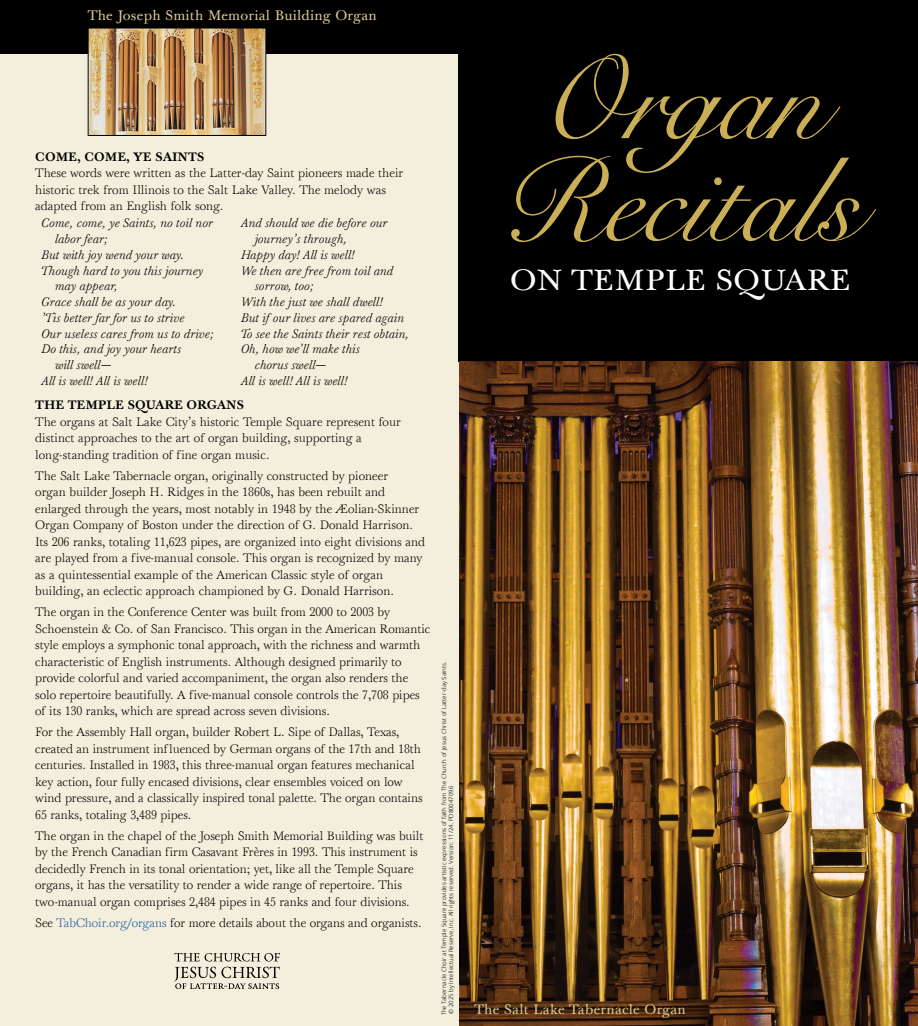
<style>
.page{position:relative;width:918px;height:1026px;background:#fff}
.page>*{position:absolute;margin:0;border:0;box-sizing:border-box;transform-origin:0 0}
.t1{font:118.5px/102px "Snell Roundhandlds Lat Scr";color:#cbaf56;text-align:center}
.t2{font:28.5px "Mc Kay Prolds Lat";color:#fff;scale:1.05 1}
.t3{font:13.5px "Mc Kay Prolds Lat";letter-spacing:.02em;color:#ddca93}
.t4{font:300 12px/16.5px "Mc Kay Prolds Lat";letter-spacing:-.005em;color:#000}
.t5{font:italic 300 12px "Mc Kay Prolds Lat";color:#000}
.t6{font:700 12px "Mc Kay Prolds Lat";color:#000}
.t7{font:6px/7.2px "Zoramlds Lat";color:#000}
.s1{color:#215e9e}
</style>
<div class="page">
<div style="left:0;top:0;width:467px;height:1026px;background:#f4efdd"></div>
<div style="left:0;top:0;width:459px;height:54px;background:#000"></div>
<div style="left:459px;top:0;width:459px;height:361px;background:#000"></div>
<img style="left:90px;top:30px;width:174px;height:104px">
<div style="left:88px;top:28px;width:178px;height:108px;border:1px solid #000"></div>
<img style="left:459px;top:361px;width:459px;height:665px">
<div style="left:467px;top:997px;width:225px;height:28px;background:#000;opacity:.92"></div>
<svg style="left:174px;top:953px;width:106px;height:36px"></svg>
<p class="t3" style="left:88px;top:5px;width:290px">The Joseph Smith Memorial Building Organ</p>
<p class="t6" style="left:35px;top:147px;width:171px">COME, COME, YE SAINTS</p>
<p class="t4" style="left:35px;top:165px;width:370px">These words were written as the Latter-day Saint pioneers made their historic trek from Illinois to the Salt Lake Valley. The melody was adapted from an English folk song.</p>
<p class="t5" style="left:42px;top:214px;width:173px">Come, come, ye Saints, no toil nor</p>
<p class="t5" style="left:55px;top:230px;width:54px">labor fear;</p>
<p class="t5" style="left:42px;top:245px;width:144px">But with joy wend your way.</p>
<p class="t5" style="left:42px;top:261px;width:164px">Though hard to you this journey</p>
<p class="t5" style="left:55px;top:277px;width:64px">may appear,</p>
<p class="t5" style="left:42px;top:293px;width:136px">Grace shall be as your day.</p>
<p class="t5" style="left:42px;top:308px;width:145px">’Tis better far for us to strive</p>
<p class="t5" style="left:42px;top:324px;width:174px">Our useless cares from us to drive;</p>
<p class="t5" style="left:42px;top:340px;width:141px">Do this, and joy your hearts</p>
<p class="t5" style="left:55px;top:356px;width:58px">will swell—</p>
<p class="t5" style="left:42px;top:371px;width:108px">All is well! All is well!</p>
<p class="t5" style="left:241px;top:214px;width:148px">And should we die before our</p>
<p class="t5" style="left:255px;top:230px;width:94px">journey’s through,</p>
<p class="t5" style="left:241px;top:245px;width:115px">Happy day! All is well!</p>
<p class="t5" style="left:241px;top:261px;width:154px">We then are free from toil and</p>
<p class="t5" style="left:255px;top:277px;width:60px">sorrow, too;</p>
<p class="t5" style="left:241px;top:293px;width:143px">With the just we shall dwell!</p>
<p class="t5" style="left:241px;top:308px;width:164px">But if our lives are spared again</p>
<p class="t5" style="left:241px;top:324px;width:170px">To see the Saints their rest obtain,</p>
<p class="t5" style="left:241px;top:340px;width:120px">Oh, how we’ll make this</p>
<p class="t5" style="left:255px;top:356px;width:73px">chorus swell—</p>
<p class="t5" style="left:241px;top:371px;width:108px">All is well! All is well!</p>
<p class="t6" style="left:35px;top:395px;width:210px">THE TEMPLE SQUARE ORGANS</p>
<p class="t4" style="left:35px;top:414px;width:367px">The organs at Salt Lake City’s historic Temple Square represent four distinct approaches to the art of organ building, supporting a long-standing tradition of fine organ music.</p>
<p class="t4" style="left:35px;top:468px;width:392px">The Salt Lake Tabernacle organ, originally constructed by pioneer<br>organ builder Joseph H. Ridges in the 1860s, has been rebuilt and enlarged through the years, most notably in 1948 by the Æolian-Skinner Organ Company of Boston under the direction of G. Donald Harrison.<br>Its 206 ranks, totaling 11,623 pipes, are organized into eight divisions and are played from a five-manual console. This organ is recognized by many as a quintessential example of the American Classic style of organ building, an eclectic approach championed by G. Donald Harrison.</p>
<p class="t4" style="left:35px;top:604px;width:397px">The organ in the Conference Center was built from 2000 to 2003 by Schoenstein &amp; Co. of San Francisco. This organ in the American Romantic style employs a symphonic tonal approach, with the richness and warmth characteristic of English instruments. Although designed primarily to provide colorful and varied accompaniment, the organ also renders the solo repertoire beautifully. A five-manual console controls the 7,708 pipes of its 130 ranks, which are spread across seven divisions.</p>
<p class="t4" style="left:35px;top:724px;width:389px">For the Assembly Hall organ, builder Robert L. Sipe of Dallas, Texas, created an instrument influenced by German organs of the 17th and 18th centuries. Installed in 1983, this three-manual organ features mechanical key action, four fully encased divisions, clear ensembles voiced on low wind pressure, and a classically inspired tonal palette. The organ contains 65 ranks, totaling 3,489 pipes.</p>
<p class="t4" style="left:35px;top:828px;width:390px">The organ in the chapel of the Joseph Smith Memorial Building was built by the French Canadian firm Casavant Frères in 1993. This instrument is decidedly French in its tonal orientation; yet, like all the Temple Square organs, it has the versatility to render a wide range of repertoire. This two-manual organ comprises 2,484 pipes in 45 ranks and four divisions.</p>
<p class="t4" style="left:35px;top:915px;width:388px">See <span class="s1">TabChoir.org/organs</span> for more details about the organs and organists.</p>
<p class="t7" style="left:440px;top:1015px;width:355px;rotate:-90deg">The Tabernacle Choir at Temple Square provides artistic expressions of faith from The Church of Jesus Christ of Latter-day Saints. © 2025 by Intellectual Reserve, Inc. All rights reserved. Version: 11/24. PD80047096</p>
<h1 class="t1" style="left:500px;top:46px;width:363px">Organ<br>Recitals</h1>
<h2 class="t2" style="left:510px;top:257px;width:326px">ON TEMPLE SQUARE</h2>
<p class="t3" style="left:474px;top:998px;width:213px">The Salt Lake Tabernacle Organ</p>
</div>
